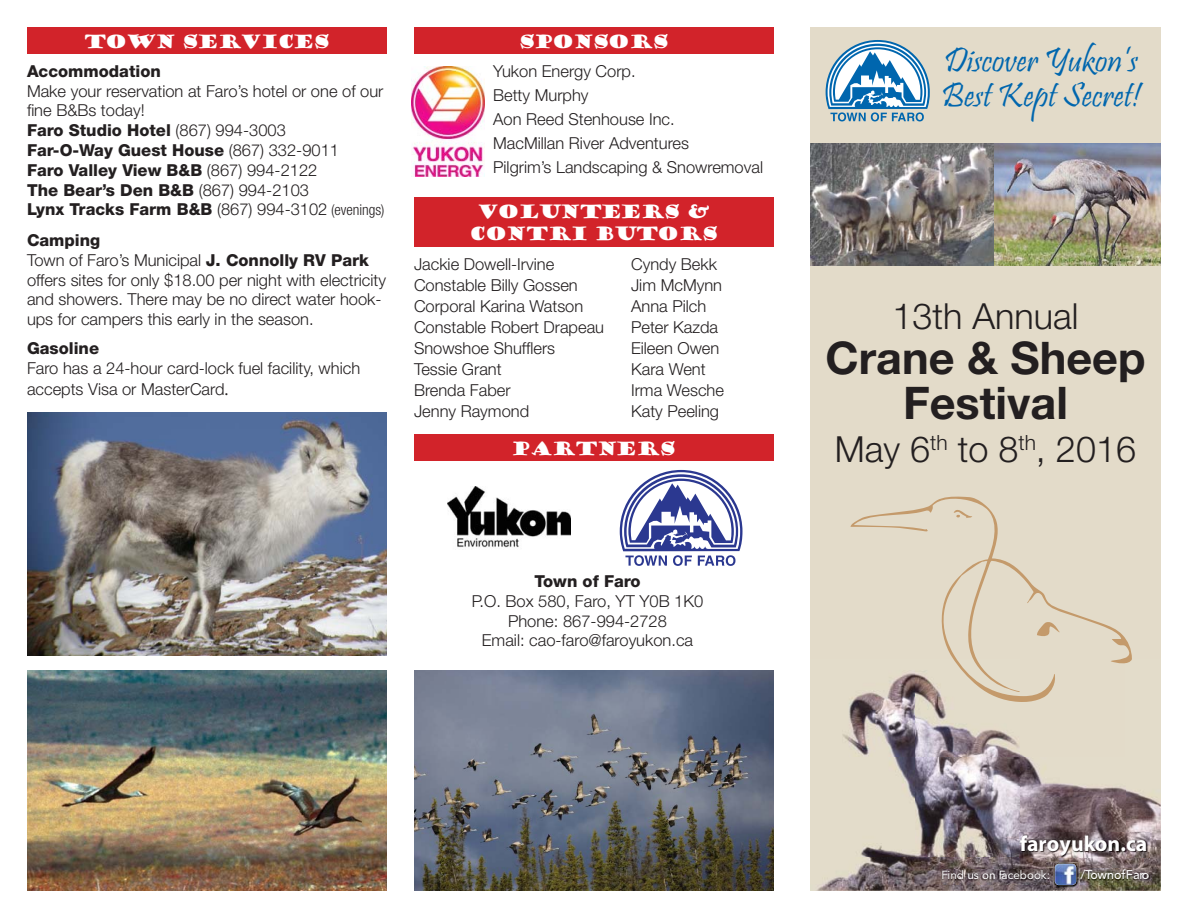
<style>
.page{position:relative;width:1188px;height:918px;background:#fff}
.page>*{position:absolute;margin:0;border:0;box-sizing:border-box;transform-origin:0 0}
.t1{font:700 45px/45px "Helvetica Neue";color:#231f20;text-align:center}
.t2{font:300 36px "Helvetica Neue";color:#231f20}
.t3{font:35.1px/35.1px "Pristina";color:#0066ae}
.t4{font:700 21.9px "Myriad Pro";color:#fff}
.t5{font:18px/21.6px "Goudy Stout";letter-spacing:-.09em;color:#fff;text-align:center}
.t6{font:300 16.5px/21px "Helvetica Neue";color:#231f20}
.t7{font:800 16.5px "Helvetica Neue";color:#231f20}
.t8{font:500 12.6px "Avenir";color:#fff}
.t9{font:11.7px "Avenir";color:#fff}
.s1{font-weight:800}
.s2{font-stretch:condensed;font-size:15px}
.s3{font-family:"Minion Pro";font-weight:400;font-size:18px}
</style>
<div class="page">
<div style="left:810px;top:27px;width:351px;height:864px;background:#e3dbc9"></div>
<div style="left:27px;top:27px;width:360px;height:27px;background:#d2232a"></div>
<div style="left:414px;top:27px;width:360px;height:27px;background:#d2232a"></div>
<div style="left:414px;top:197px;width:360px;height:50px;background:#d2232a"></div>
<div style="left:414px;top:434px;width:360px;height:27px;background:#d2232a"></div>
<img style="left:447px;top:486px;width:124px;height:62px">
<svg style="left:620px;top:470px;width:123px;height:96px"></svg>
<img style="left:412px;top:66px;width:72px;height:111px">
<svg style="left:826px;top:40px;width:104px;height:81px"></svg>
<img style="left:810px;top:143px;width:351px;height:122px">
<img style="left:843px;top:702px;width:184px;height:56px">
<img style="left:1126px;top:790px;width:35px;height:51px">
<img style="left:861px;top:758px;width:159px;height:100px">
<img style="left:1020px;top:758px;width:106px;height:74px">
<img style="left:1144px;top:841px;width:17px;height:50px">
<img style="left:817px;top:858px;width:327px;height:33px">
<img style="left:941px;top:869px;width:109px;height:15px">
<img style="left:1053px;top:863px;width:26px;height:25px">
<img style="left:1055px;top:864px;width:21px;height:21px;border-radius:4px">
<img style="left:1080px;top:868px;width:71px;height:17px">
<img style="left:1019px;top:832px;width:130px;height:26px">
<svg style="left:850px;top:496px;width:282px;height:206px"></svg>
<svg style="left:1037px;top:620px;width:23px;height:17px"></svg>
<img style="left:27px;top:670px;width:360px;height:221px">
<img style="left:414px;top:670px;width:360px;height:221px">
<img style="left:27px;top:412px;width:360px;height:244px">
<p class="t5" style="left:83px;top:31px;width:249px">TOWN SERVICES</p>
<p class="t5" style="left:519px;top:31px;width:152px">SPONSORS</p>
<p class="t7" style="left:27px;top:65px;width:135px">Accommodation</p>
<p class="t6" style="left:27px;top:82px;width:359px;line-height:19.8px">Make your reservation at Faro’s hotel or one of our fine B&amp;Bs today!<br><span class="s1">Faro Studio Hotel</span> (867) 994-3003<br><span class="s1">Far-O-Way Guest House</span> (867) 332-9011<br><span class="s1">Faro Valley View B&amp;B</span> (867) 994-2122<br><span class="s1">The Bear’s Den B&amp;B</span> (867) 994-2103<br><span class="s1">Lynx Tracks Farm B&amp;B</span> (867) 994-3102 <span class="s2">(evenings)</span></p>
<p class="t6" style="left:27px;top:232px;width:361px;line-height:19.8px"><span class="s1">Camping<br></span>Town of Faro’s Municipal <span class="s1">J. Connolly RV Park </span>offers sites for only $18.00 per night with electricity and showers. There may be no direct water hook&shy;ups for campers this early in the season.</p>
<p class="t7" style="left:27px;top:342px;width:74px">Gasoline</p>
<p class="t6" style="left:27px;top:359px;width:335px;line-height:21.6px">Faro has a 24-hour card-lock fuel facility, which accepts Visa or MasterCard<span class="s3">.</span></p>
<p class="t6" style="left:493px;top:60px;width:271px;line-height:24px">Yukon Energy Corp.<br>Betty Murphy<br>Aon Reed Stenhouse Inc.<br>MacMillan River Adventures<br>Pilgrim’s Landscaping &amp; Snowremoval</p>
<p class="t5" style="left:469px;top:201px;width:251px">VOLUNTEERS &amp;<br>CONTRI BUTORS</p>
<p class="t6" style="left:414px;top:255px;width:192px">Jackie Dowell-Irvine<br>Constable Billy Gossen<br>Corporal Karina Watson<br>Constable Robert Drapeau<br>Snowshoe Shufflers<br>Tessie Grant<br>Brenda Faber<br>Jenny Raymond</p>
<p class="t6" style="left:631px;top:255px;width:94px">Cyndy Bekk<br>Jim McMynn<br>Anna Pilch<br>Peter Kazda<br>Eileen Owen<br>Kara Went<br>Irma Wesche<br>Katy Peeling</p>
<p class="t5" style="left:512px;top:439px;width:166px">PARTNERS</p>
<p class="t7" style="left:534px;top:575px;width:108px">Town of Faro</p>
<p class="t6" style="left:472px;top:593px;width:233px;line-height:19.8px;text-align:center">P.O. Box 580, Faro, YT Y0B 1K0<br>Phone: 867-994-2728<br>Email: cao-faro@faroyukon.ca</p>
<h3 class="t3" style="left:942px;top:48px;width:200px">Discover Yukon’s<br>Best Kept Secret!</h3>
<h2 class="t2" style="left:892px;top:303px;width:188px">13th Annual</h2>
<h1 class="t1" style="left:825px;top:339px;width:322px">Crane &amp; Sheep<br>Festival</h1>
<h2 class="t2" style="left:835px;top:436px;width:303px">May 6<sup>th</sup> to 8<sup>th</sup>, 2016</h2>
<h3 class="t4" style="left:1020px;top:835px;width:129px">faroyukon.ca</h3>
<p class="t9" style="left:941px;top:871px;width:110px">Find us on Facebook:</p>
<p class="t8" style="left:1080px;top:870px;width:70px">/TownofFaro</p>
</div>
